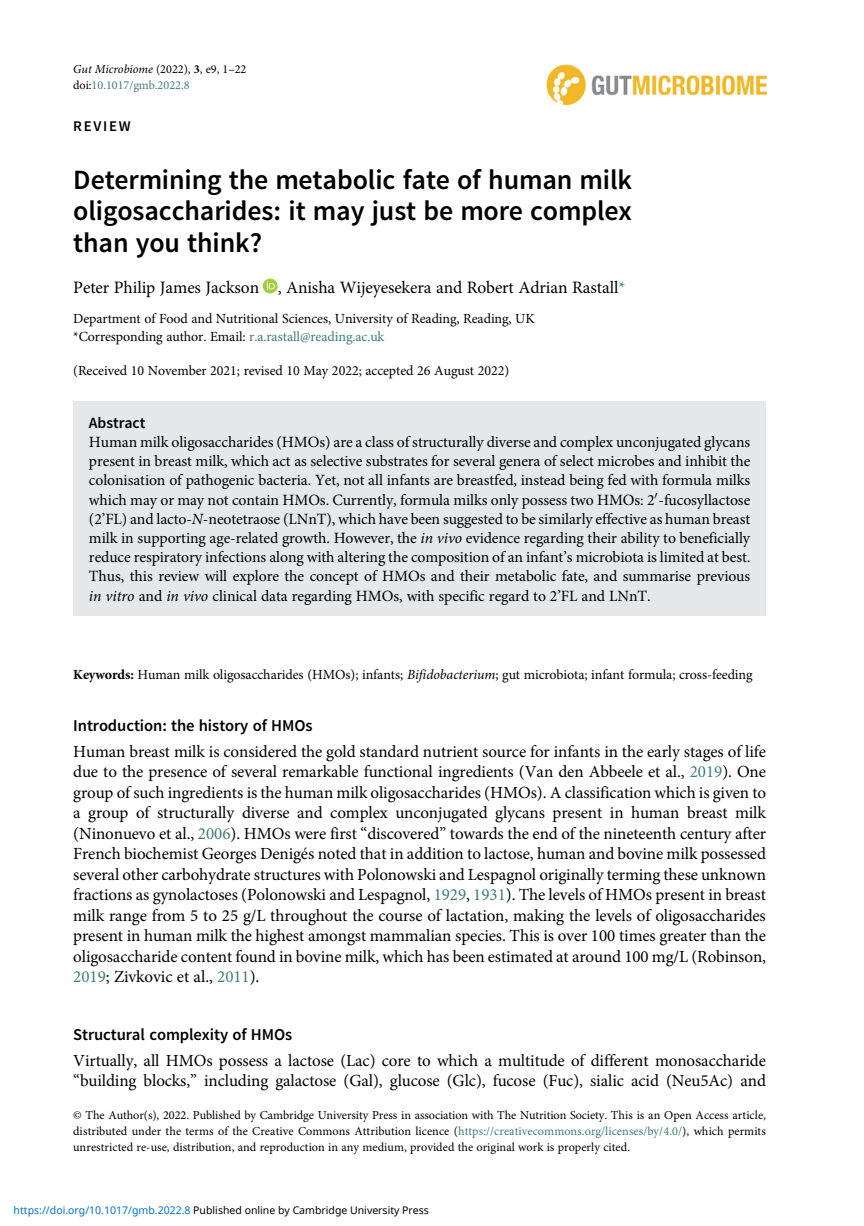
<style>
.page{position:relative;width:864px;height:1226px;background:#fff}
.page>*{position:absolute;margin:0;border:0;box-sizing:border-box;transform-origin:0 0}
.t1{font:27.82px/31.3px "Adv OT031 da 8 bf";color:#000;text-align:justify}
.t2{font:17.5px "Adv OT1 ef 757 c 0";color:#000}
.t3{font:16.97px/20.5px "Adv OT1 ef 757 c 0";color:#000;text-align:justify}
.t4{font:16.62px "Adv OT031 da 8 bf";color:#000}
.t5{font:15.75px/19.2px "Adv OT1 ef 757 c 0";color:#000;text-align:justify}
.t6{font:15.75px "Adv OT031 da 8 bf";color:#000}
.t7{font:14.88px "Adv OT031 da 8 bf";letter-spacing:.12em;color:#000}
.t8{font:14px/17.3px "Adv OT1 ef 757 c 0";color:#000}
.t9{font:12.25px/15.8px "Adv OT1 ef 757 c 0";color:#000;text-align:justify}
.t10{font:10.5px "Noto Sans";color:#000}
.s1{font-family:"Adv OT7 d 6 df 7 ab.I"}
.s2{font-family:"Adv O Tb 65 e 897 d.B"}
.s3{font-style:inherit}
.s4{color:#3f7c7d}
.s5{color:#0172cf}
</style>
<div class="page">
<div style="left:73px;top:401px;width:692px;height:215px;background:#e6e7e8"></div>
<svg style="left:263px;top:278px;width:14px;height:15px"></svg>
<svg style="left:267px;top:281px;width:8px;height:8px"></svg>
<img style="left:546px;top:64px;width:219px;height:40px">
<p class="t9" style="left:73px;top:63px;width:174px"><span class="s1">Gut Microbiome</span> (2022), <span class="s2">3</span>, e9, 1<span class="s3">–</span>22 doi:<span class="s4">10.1017/gmb.2022.8</span></p>
<p class="t7" style="left:73px;top:121px;width:59px">REVIEW</p>
<h1 class="t1" style="left:73px;top:166px;width:560px">Determining the metabolic fate of human milk oligosaccharides: it may just be more complex than you think?</h1>
<p class="t2" style="left:73px;top:281px;width:553px">Peter Philip James Jackson , Anisha Wijeyesekera and Robert Adrian Rastall<span class="s4">*</span></p>
<p class="t8" style="left:73px;top:311px;width:463px">Department of Food and Nutritional Sciences, University of Reading, Reading, UK *Corresponding author. Email: <span class="s4">r.a.rastall@reading.ac.uk</span></p>
<p class="t8" style="left:73px;top:363px;width:437px">(Received 10 November 2021; revised 10 May 2022; accepted 26 August 2022)</p>
<p class="t6" style="left:89px;top:416px;width:58px">Abstract</p>
<p class="t5" style="left:89px;top:434px;width:662px">Human milk oligosaccharides (HMOs) are a class of structurally diverse and complex unconjugated glycans present in breast milk, which act as selective substrates for several genera of select microbes and inhibit the colonisation of pathogenic bacteria. Yet, not all infants are breastfed, instead being fed with formula milks which may or may not contain HMOs. Currently, formula milks only possess two HMOs: 2<sup>0</sup>-fucosyllactose (2<span class="s3">’</span>FL) and lacto-<span class="s1">N</span>-neotetraose (LNnT), which have been suggested to be similarly effective as human breast milk in supporting age-related growth. However, the <span class="s1">in vivo</span> evidence regarding their ability to beneficially reduce respiratory infections along with altering the composition of an infant<span class="s3">’</span>s microbiota is limited at best.<br>Thus, this review will explore the concept of HMOs and their metabolic fate, and summarise previous <span class="s1">in vitro</span> and <span class="s1">in vivo</span> clinical data regarding HMOs, with specific regard to 2<span class="s3">’</span>FL and LNnT.</p>
<p class="t8" style="left:73px;top:667px;width:680px"><span class="s2">Keywords:</span> Human milk oligosaccharides (HMOs); infants; <span class="s1">Bifidobacterium</span>; gut microbiota; infant formula; cross-feeding</p>
<p class="t4" style="left:73px;top:719px;width:240px">Introduction: the history of HMOs</p>
<p class="t3" style="left:73px;top:742px;width:694px">Human breast milk is considered the gold standard nutrient source for infants in the early stages of life due to the presence of several remarkable functional ingredients (Van den Abbeele et al., <span class="s4">2019</span>). One group of such ingredients is the human milk oligosaccharides (HMOs). A classification which is given to a group of structurally diverse and complex unconjugated glycans present in human breast milk (Ninonuevo et al., <span class="s4">2006</span>). HMOs were first <span class="s3">“</span>discovered<span class="s3">”</span> towards the end of the nineteenth century after French biochemist Georges Denigés noted that in addition to lactose, human and bovine milk possessed several other carbohydrate structures with Polonowski and Lespagnol originally terming these unknown fractions as gynolactoses (Polonowski and Lespagnol, <span class="s4">1929</span>, <span class="s4">1931</span>). The levels of HMOs present in breast milk range from 5 to 25 g/L throughout the course of lactation, making the levels of oligosaccharides present in human milk the highest amongst mammalian species. This is over 100 times greater than the oligosaccharide content found in bovine milk, which has been estimated at around 100 mg/L (Robinson, <span class="s4">2019</span>; Zivkovic et al., <span class="s4">2011</span>).</p>
<p class="t4" style="left:73px;top:1028px;width:220px">Structural complexity of HMOs</p>
<p class="t3" style="left:73px;top:1051px;width:693px">Virtually, all HMOs possess a lactose (Lac) core to which a multitude of different monosaccharide <span class="s3">“</span>building blocks,<span class="s3">”</span> including galactose (Gal), glucose (Glc), fucose (Fuc), sialic acid (Neu5Ac) and</p>
<p class="t9" style="left:73px;top:1108px;width:693px">© The Author(s), 2022. Published by Cambridge University Press in association with The Nutrition Society. This is an Open Access article, distributed under the terms of the Creative Commons Attribution licence (<span class="s4">https://creativecommons.org/licenses/by/4.0/</span>), which permits unrestricted re-use, distribution, and reproduction in any medium, provided the original work is properly cited.</p>
<p class="t10" style="left:14px;top:1202px;width:416px"><span class="s5">https://doi.org/10.1017/gmb.2022.8</span> Published online by Cambridge University Press</p>
</div>
